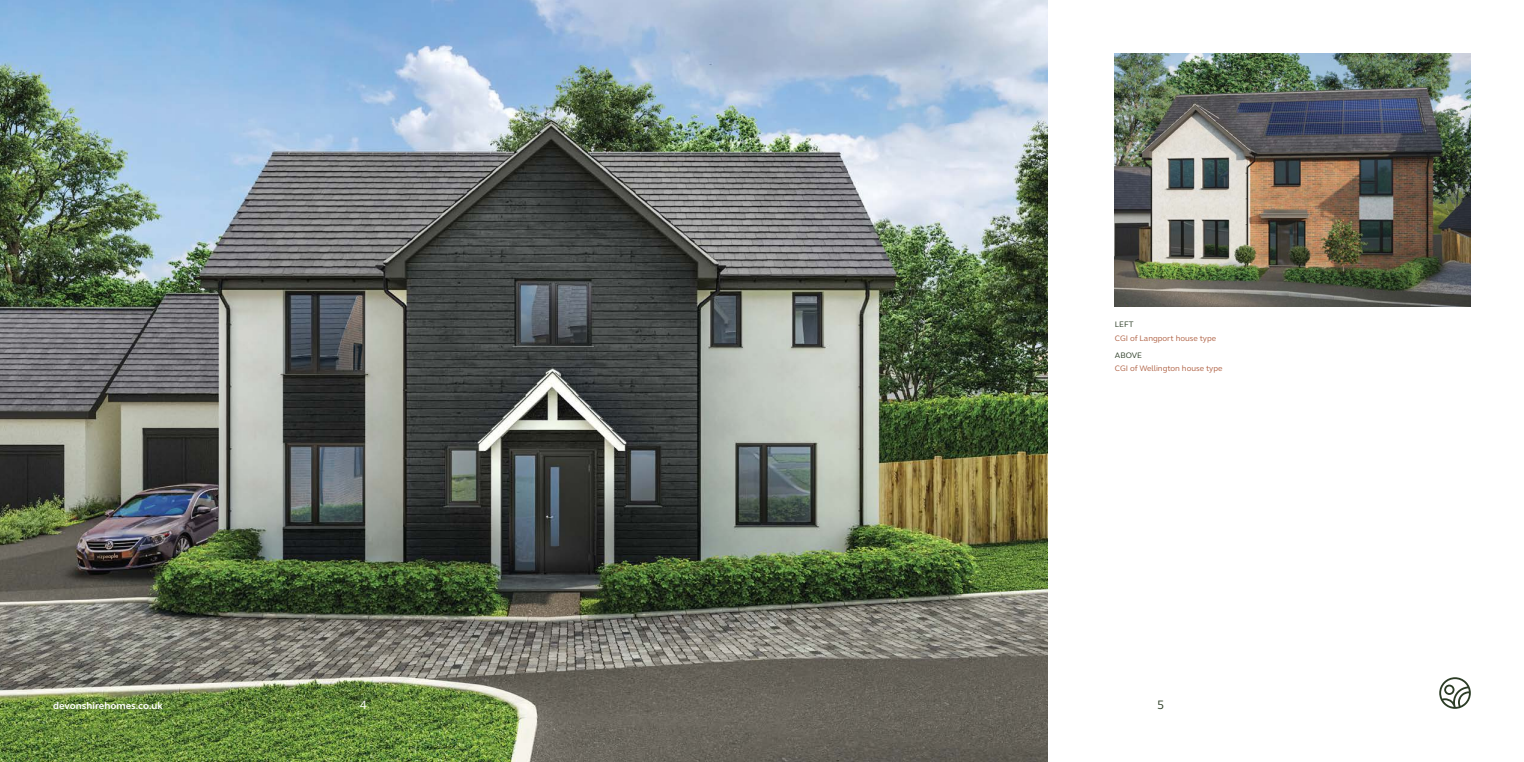
<style>
.page{position:relative;width:1524px;height:762px;background:#fff}
.page>*{position:absolute;margin:0;border:0;box-sizing:border-box;transform-origin:0 0}
.t1{font:12.5px "FS Elliot";color:#fff}
.t2{font:12.5px "FS Elliot";color:#2b3c25}
.t3{font:700 10px "FS Elliot";color:#fff}
.t4{font:8.12px "FS Elliot";color:#b06346}
.t5{font:8.12px "FS Elliot";color:#2b3c25}
</style>
<div class="page">
<img style="left:0;top:0;width:1048px;height:762px">
<img style="left:1115px;top:53px;width:355px;height:254px">
<svg style="left:1439px;top:677px;width:31px;height:32px"></svg>
<p class="t5" style="left:1115px;top:319px;width:20px">LEFT</p>
<p class="t4" style="left:1115px;top:332px;width:103px">CGI of Langport house type</p>
<p class="t5" style="left:1115px;top:350px;width:29px">ABOVE</p>
<p class="t4" style="left:1115px;top:363px;width:109px">CGI of Wellington house type</p>
<p class="t3" style="left:53px;top:699px;width:111px">devonshirehomes.co.uk</p>
<h1 class="t1" style="left:360px;top:696px;width:9px">4</h1>
<h1 class="t2" style="left:1157px;top:696px;width:9px">5</h1>
</div>
